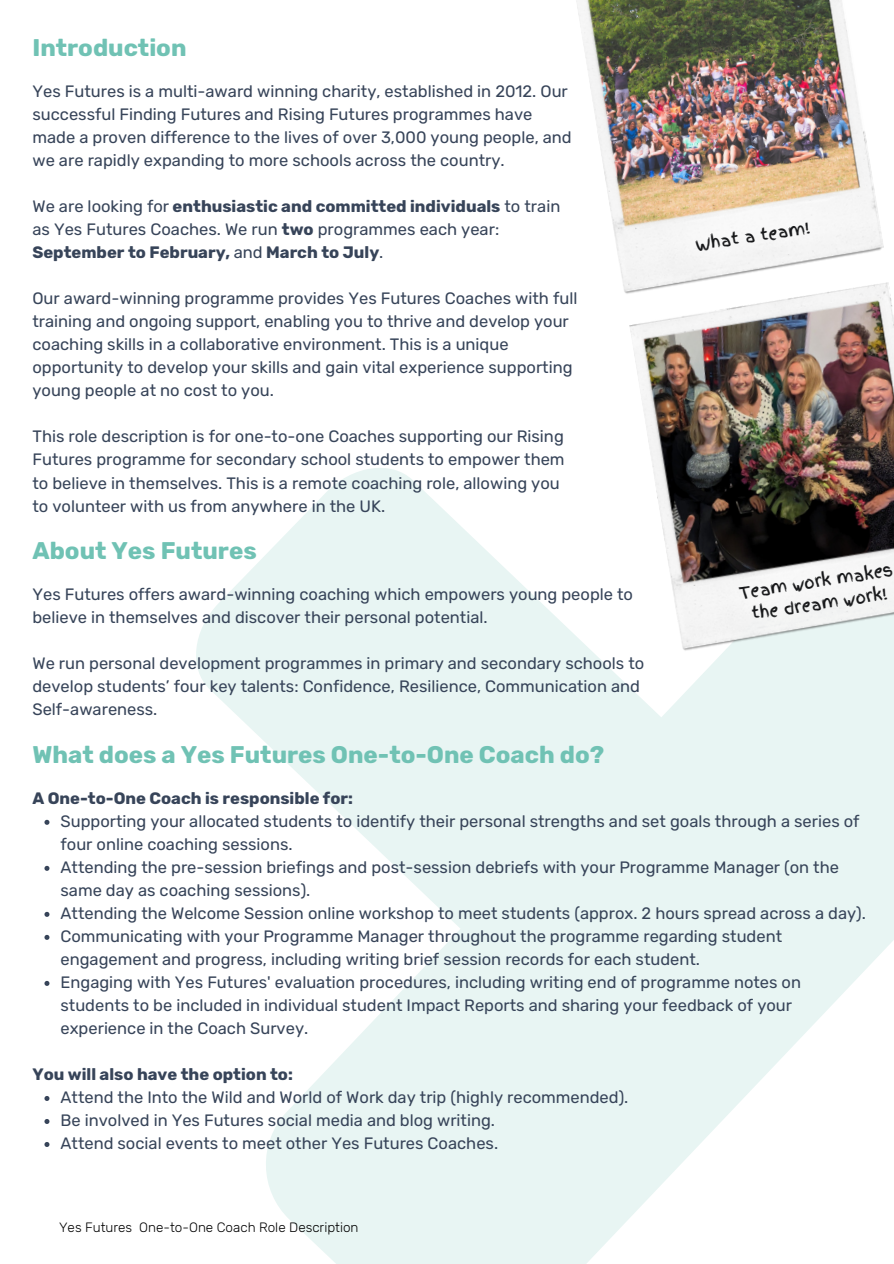
<style>
.page{position:relative;width:894px;height:1264px;background:#fff}
.page>*{position:absolute;margin:0;border:0;box-sizing:border-box;transform-origin:0 0}
.t1{font:700 24px "Rubik";color:#70c2b4}
.t2{font:16.5px/23px "Rubik";color:#374459}
.t3{font:700 16.5px "Rubik";color:#374459}
.t4{font:16.05px/22.4px "Finger Paint";color:#17181a;text-align:center}
.t5{font:300 13.5px "Rubik";color:#000}
.s1{font-weight:700}
</style>
<div class="page">
<svg style="left:196px;top:468px;width:697px;height:795px;fill:#e8f5f3"></svg>
<svg style="left:44px;top:819px;width:5px;height:5px"></svg>
<svg style="left:44px;top:865px;width:5px;height:5px"></svg>
<svg style="left:44px;top:911px;width:5px;height:5px"></svg>
<svg style="left:44px;top:934px;width:5px;height:5px"></svg>
<svg style="left:44px;top:980px;width:5px;height:5px"></svg>
<svg style="left:44px;top:1096px;width:5px;height:4px"></svg>
<svg style="left:44px;top:1119px;width:5px;height:4px"></svg>
<svg style="left:44px;top:1142px;width:5px;height:4px"></svg>
<img style="left:576px;top:0;width:308px;height:294px">
<img style="left:628px;top:281px;width:265px;height:372px">
<p class="t1" style="left:32px;top:34px;width:155px">Introduction</p>
<p class="t2" style="left:32px;top:80px;width:540px">Yes Futures is a multi-award winning charity, established in 2012. Our successful Finding Futures and Rising Futures programmes have made a proven difference to the lives of over 3,000 young people, and we are rapidly expanding to more schools across the country.</p>
<h3 class="t2" style="left:32px;top:195px;width:529px">We are looking for <span class="s1">enthusiastic and committed individuals</span> to train as Yes Futures Coaches. We run <span class="s1">two</span> programmes each year:<br><span class="s1">September to February,</span> and <span class="s1">March to July</span>.</h3>
<h1 class="t2" style="left:32px;top:287px;width:546px">Our award-winning programme provides Yes Futures Coaches with full training and ongoing support, enabling you to thrive and develop your coaching skills in a collaborative environment. This is a unique opportunity to develop your skills and gain vital experience supporting young people at no cost to you.</h1>
<h3 class="t2" style="left:32px;top:425px;width:533px">This role description is for one-to-one Coaches supporting our Rising Futures programme for secondary school students to empower them to believe in themselves. This is a remote coaching role, allowing you to volunteer with us from anywhere in the UK.</h3>
<h3 class="t1" style="left:32px;top:536px;width:226px">About Yes Futures</h3>
<h3 class="t2" style="left:32px;top:583px;width:602px">Yes Futures offers award-winning coaching which empowers young people to believe in themselves and discover their personal potential.</h3>
<h3 class="t2" style="left:32px;top:652px;width:613px">We run personal development programmes in primary and secondary schools to develop students’ four key talents: Confidence, Resilience, Communication and<br>Self-awareness.</h3>
<p class="t1" style="left:32px;top:740px;width:573px">What does a Yes Futures One-to-One Coach do?</p>
<p class="t3" style="left:32px;top:788px;width:322px">A One-to-One Coach is responsible for:</p>
<h3 class="t2" style="left:60px;top:809px;width:800px">Supporting your allocated students to identify their personal strengths and set goals through a series of four online coaching sessions.</h3>
<p class="t2" style="left:60px;top:855px;width:779px">Attending the pre-session briefings and post-session debriefs with your Programme Manager (on the same day as coaching sessions).</p>
<h1 class="t2" style="left:60px;top:901px;width:806px">Attending the Welcome Session online workshop to meet students (approx. 2 hours spread across a day).</h1>
<h3 class="t2" style="left:60px;top:924px;width:723px">Communicating with your Programme Manager throughout the programme regarding student engagement and progress, including writing brief session records for each student.</h3>
<h3 class="t2" style="left:60px;top:970px;width:741px">Engaging with Yes Futures' evaluation procedures, including writing end of programme notes on students to be included in individual student Impact Reports and sharing your feedback of your experience in the Coach Survey.</h3>
<h1 class="t3" style="left:32px;top:1064px;width:262px">You will also have the option to:</h1>
<h2 class="t2" style="left:60px;top:1085px;width:569px">Attend the Into the Wild and World of Work day trip (highly recommended).</h2>
<p class="t2" style="left:60px;top:1108px;width:436px">Be involved in Yes Futures social media and blog writing.</p>
<p class="t2" style="left:60px;top:1131px;width:439px">Attend social events to meet other Yes Futures Coaches.</p>
<p class="t4" style="left:694px;top:234px;width:117px;rotate:-9deg">What a team!</p>
<p class="t4" style="left:737px;top:582px;width:156px;rotate:-9deg">Team work makes the dream work!</p>
<p class="t5" style="left:59px;top:1219px;width:301px">Yes Futures One-to-One Coach Role Description</p>
</div>
